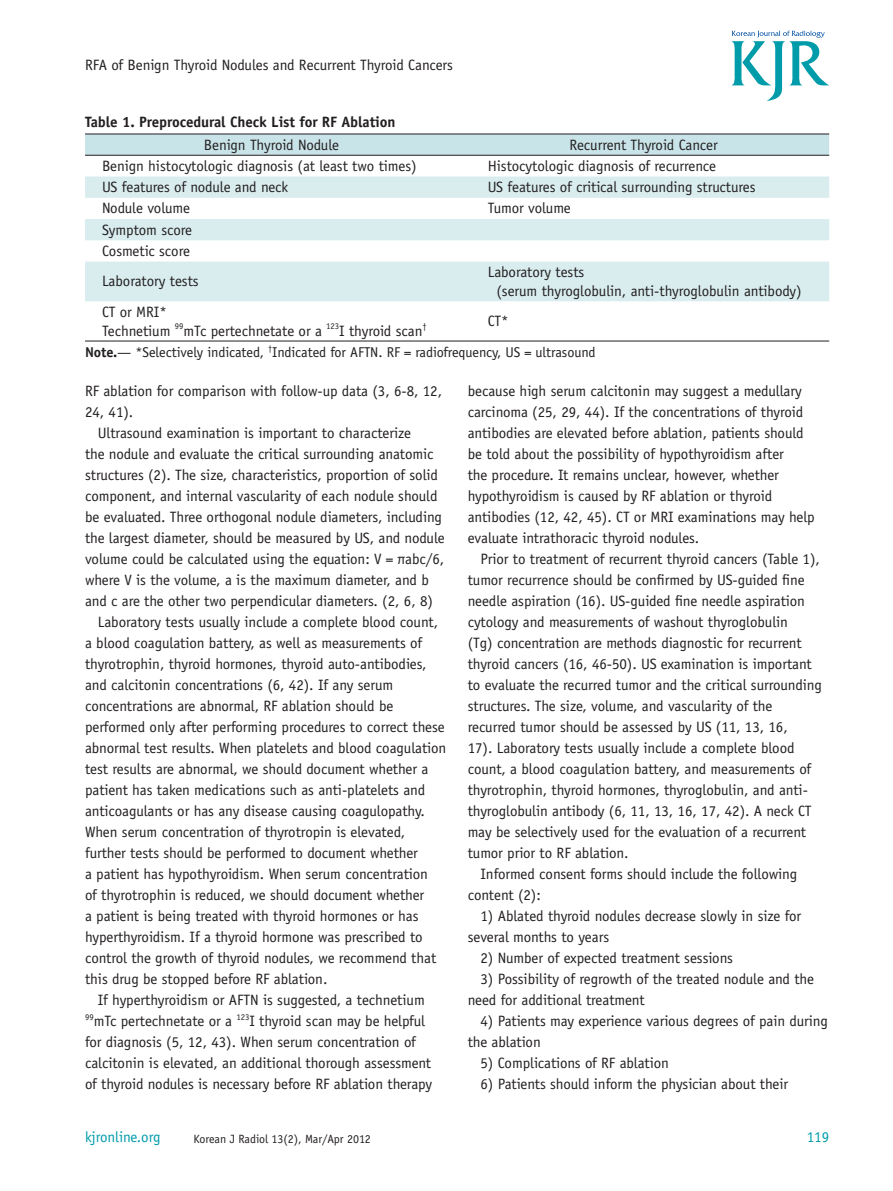
<style>
.page{position:relative;width:893px;height:1191px;background:#fff}
.page>*{position:absolute;margin:0;border:0;box-sizing:border-box;transform-origin:0 0}
.본문{font:15px/21px "Officina Sans Std";letter-spacing:-.005em;color:#231f20}
.표본문{font:15px "Officina Sans Std";letter-spacing:-.005em;color:#231f20}
.표제목{font:700 15px "Officina Sans Std";letter-spacing:-.005em;color:#231f20}
.t1{font:15px "Officina Sans Std";letter-spacing:-.005em;color:#009caa}
.표설명{font:14.25px "Officina Sans Std";letter-spacing:-.005em;color:#231f20}
.t2{font:12px "Officina Sans Std";letter-spacing:-.005em;color:#231f20}
.s1{font-weight:700}
</style>
<div class="page">
<svg style="left:732px;top:31px;width:97px;height:70px"></svg>
<div style="left:85px;top:135px;width:744px;height:20px;background:#c9e4e9"></div>
<svg style="left:85px;top:176px;width:744px;height:125px;fill:#d9edef"></svg>
<hr style="left:85px;top:341px;width:373px;height:1px;background:#231f20">
<hr style="left:458px;top:341px;width:371px;height:1px;background:#231f20">
<hr style="left:85px;top:134px;width:373px;height:1px;background:#231f20">
<hr style="left:458px;top:134px;width:371px;height:1px;background:#231f20">
<hr style="left:85px;top:155px;width:373px;height:1px;background:#231f20">
<hr style="left:458px;top:155px;width:371px;height:1px;background:#231f20">
<p class="본문" style="left:85px;top:54px;width:370px">RFA of Benign Thyroid Nodules and Recurrent Thyroid Cancers</p>
<p class="표제목" style="left:85px;top:113px;width:312px">Table 1. Preprocedural Check List for RF Ablation</p>
<p class="표본문" style="left:204px;top:136px;width:137px">Benign Thyroid Nodule</p>
<p class="표본문" style="left:569px;top:136px;width:150px">Recurrent Thyroid Cancer</p>
<p class="표본문" style="left:102px;top:157px;width:316px">Benign histocytologic diagnosis (at least two times)</p>
<p class="표본문" style="left:488px;top:157px;width:230px">Histocytologic diagnosis of recurrence</p>
<p class="표본문" style="left:102px;top:178px;width:188px">US features of nodule and neck</p>
<p class="표본문" style="left:488px;top:178px;width:269px">US features of critical surrounding structures</p>
<p class="표본문" style="left:102px;top:199px;width:89px">Nodule volume</p>
<p class="표본문" style="left:488px;top:199px;width:85px">Tumor volume</p>
<p class="표본문" style="left:102px;top:221px;width:92px">Symptom score</p>
<p class="표본문" style="left:102px;top:242px;width:89px">Cosmetic score</p>
<p class="표본문" style="left:102px;top:272px;width:98px">Laboratory tests</p>
<p class="표본문" style="left:488px;top:263px;width:98px">Laboratory tests</p>
<p class="표본문" style="left:496px;top:282px;width:307px">(serum thyroglobulin, anti-thyroglobulin antibody)</p>
<p class="표본문" style="left:102px;top:303px;width:66px">CT or MRI*</p>
<p class="표본문" style="left:102px;top:322px;width:326px">Technetium <sup>99</sup>mTc pertechnetate or a <sup>123</sup>I thyroid scan<sup>†</sup></p>
<p class="표본문" style="left:488px;top:312px;width:22px">CT*</p>
<p class="표설명" style="left:85px;top:344px;width:512px"><span class="s1">Note.</span>— *Selectively indicated, <sup>†</sup>Indicated for AFTN. RF = radiofrequency, US = ultrasound</p>
<p class="본문" style="left:85px;top:380px;width:359px">RF ablation for comparison with follow-up data (3, 6-8, 12,<br>24, 41).</p>
<p class="본문" style="left:85px;top:422px;width:361px;text-indent:13px">Ultrasound examination is important to characterize<br>the nodule and evaluate the critical surrounding anatomic structures (2). The size, characteristics, proportion of solid component, and internal vascularity of each nodule should be evaluated. Three orthogonal nodule diameters, including the largest diameter, should be measured by US, and nodule volume could be calculated using the equation: V = πabc/6, where V is the volume, a is the maximum diameter, and b and c are the other two perpendicular diameters. (2, 6, 8)</p>
<p class="본문" style="left:85px;top:611px;width:363px;text-indent:13px">Laboratory tests usually include a complete blood count, a blood coagulation battery, as well as measurements of thyrotrophin, thyroid hormones, thyroid auto-antibodies, and calcitonin concentrations (6, 42). If any serum concentrations are abnormal, RF ablation should be performed only after performing procedures to correct these abnormal test results. When platelets and blood coagulation test results are abnormal, we should document whether a patient has taken medications such as anti-platelets and anticoagulants or has any disease causing coagulopathy.<br>When serum concentration of thyrotropin is elevated, further tests should be performed to document whether<br>a patient has hypothyroidism. When serum concentration<br>of thyrotrophin is reduced, we should document whether<br>a patient is being treated with thyroid hormones or has hyperthyroidism. If a thyroid hormone was prescribed to control the growth of thyroid nodules, we recommend that this drug be stopped before RF ablation.</p>
<p class="본문" style="left:85px;top:989px;width:349px;text-indent:13px">If hyperthyroidism or AFTN is suggested, a technetium <sup>99</sup>mTc pertechnetate or a <sup>123</sup>I thyroid scan may be helpful for diagnosis (5, 12, 43). When serum concentration of calcitonin is elevated, an additional thorough assessment of thyroid nodules is necessary before RF ablation therapy</p>
<p class="본문" style="left:468px;top:380px;width:349px">because high serum calcitonin may suggest a medullary carcinoma (25, 29, 44). If the concentrations of thyroid antibodies are elevated before ablation, patients should be told about the possibility of hypothyroidism after<br>the procedure. It remains unclear, however, whether hypothyroidism is caused by RF ablation or thyroid antibodies (12, 42, 45). CT or MRI examinations may help evaluate intrathoracic thyroid nodules.</p>
<p class="본문" style="left:468px;top:548px;width:356px;text-indent:13px">Prior to treatment of recurrent thyroid cancers (Table 1), tumor recurrence should be confirmed by US-guided fine needle aspiration (16). US-guided fine needle aspiration cytology and measurements of washout thyroglobulin<br>(Tg) concentration are methods diagnostic for recurrent thyroid cancers (16, 46-50). US examination is important to evaluate the recurred tumor and the critical surrounding structures. The size, volume, and vascularity of the recurred tumor should be assessed by US (11, 13, 16,<br>17). Laboratory tests usually include a complete blood count, a blood coagulation battery, and measurements of thyrotrophin, thyroid hormones, thyroglobulin, and anti&shy;thyroglobulin antibody (6, 11, 13, 16, 17, 42). A neck CT may be selectively used for the evaluation of a recurrent tumor prior to RF ablation.</p>
<p class="본문" style="left:468px;top:863px;width:331px;text-indent:13px">Informed consent forms should include the following content (2):</p>
<p class="본문" style="left:468px;top:905px;width:335px;text-indent:13px">1) Ablated thyroid nodules decrease slowly in size for several months to years</p>
<p class="본문" style="left:480px;top:947px;width:254px">2) Number of expected treatment sessions</p>
<p class="본문" style="left:468px;top:968px;width:348px;text-indent:13px">3) Possibility of regrowth of the treated nodule and the need for additional treatment</p>
<p class="본문" style="left:468px;top:1010px;width:362px;text-indent:13px">4) Patients may experience various degrees of pain during the ablation</p>
<p class="본문" style="left:480px;top:1052px;width:190px">5) Complications of RF ablation</p>
<p class="본문" style="left:480px;top:1073px;width:309px">6) Patients should inform the physician about their</p>
<p class="t1" style="left:85px;top:1128px;width:77px">kjronline.org</p>
<p class="t2" style="left:194px;top:1132px;width:179px">Korean J Radiol 13(2), Mar/Apr 2012</p>
<p class="t1" style="left:807px;top:1128px;width:24px">119</p>
</div>
